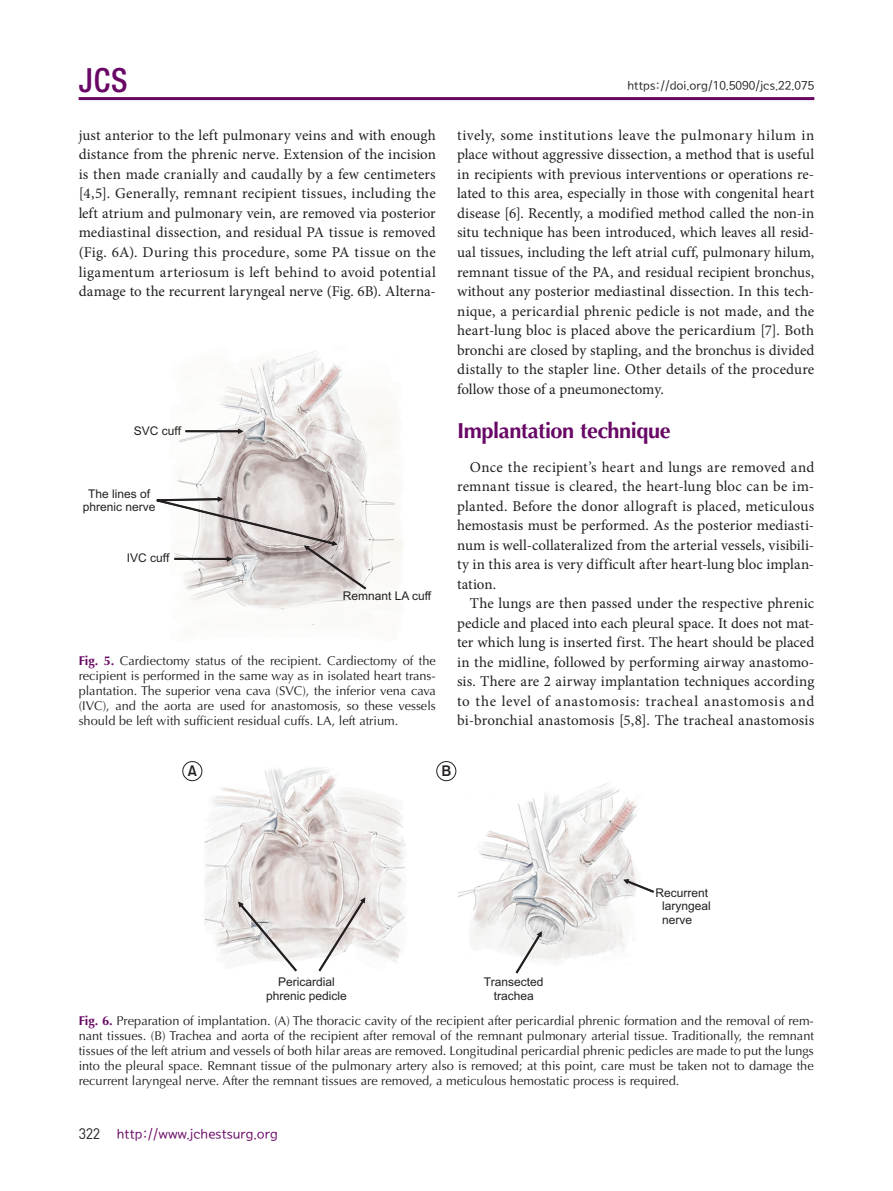
<style>
.page{position:relative;width:893px;height:1191px;background:#fff}
.page>*{position:absolute;margin:0;border:0;box-sizing:border-box;transform-origin:0 0}
.t1{font:500 condensed 33.3px "Helvetica Neue LT Std";color:#680765;scale:.95 1}
.t2{font:700 21.75px "Optima LT Std";letter-spacing:-.02em;color:#680765}
.t3{font:15px/19.5px "Minion Pro";letter-spacing:.005em;color:#231f20;text-align:justify}
.t4{font:15px "Dinreg";color:#231f20;scale:.95 1}
.t5{font:15px "Gothic 725 BT Bold A";color:#231f20}
.t6{font:13.5px "Seoul Namsan M";color:#680765}
.t7{font:12.75px/15px "Optima LT Std";color:#231f20;text-align:justify}
.t8{font:12px/13.4px "Arial";color:#231f20;text-align:center}
.t9{font:12px "Seoul Namsan M";color:#231f20}
.s1{font-weight:700;color:#680765}
</style>
<div class="page">
<hr style="left:79px;top:97px;width:735px;height:3px;background:#680765">
<img style="left:177px;top:351px;width:227px;height:274px">
<svg style="left:156px;top:496px;width:213px;height:95px"></svg>
<hr style="left:186px;top:430px;width:52px;height:2px;background:#231f20">
<svg style="left:238px;top:428px;width:6px;height:6px"></svg>
<img style="left:198px;top:761px;width:439px;height:202px">
<div style="left:183px;top:761px;width:19px;height:19px;background:#fff;border-radius:50%"></div>
<div style="left:183px;top:761px;width:19px;height:20px;border:1px solid #231f20;border-radius:50%"></div>
<div style="left:437px;top:761px;width:19px;height:19px;background:#fff;border-radius:50%"></div>
<div style="left:436px;top:761px;width:20px;height:20px;border:1px solid #231f20;border-radius:50%"></div>
<svg style="left:623px;top:879px;width:31px;height:15px"></svg>
<svg style="left:513px;top:931px;width:29px;height:43px"></svg>
<svg style="left:316px;top:897px;width:49px;height:75px"></svg>
<svg style="left:238px;top:901px;width:61px;height:71px"></svg>
<h1 class="t1" style="left:79px;top:60px;width:53px">JCS</h1>
<p class="t3" style="left:79px;top:125px;width:359px">just anterior to the left pulmonary veins and with enough distance from the phrenic nerve. Extension of the incision is then made cranially and caudally by a few centimeters [4,5]. Generally, remnant recipient tissues, including the left atrium and pulmonary vein, are removed via posterior mediastinal dissection, and residual PA tissue is removed (Fig. 6A). During this procedure, some PA tissue on the ligamentum arteriosum is left behind to avoid potential damage to the recurrent laryngeal nerve (Fig. 6B). Alterna-</p>
<p class="t3" style="left:457px;top:125px;width:359px">tively, some institutions leave the pulmonary hilum in place without aggressive dissection, a method that is useful in recipients with previous interventions or operations re&shy;lated to this area, especially in those with congenital heart disease [6]. Recently, a modified method called the non-in situ technique has been introduced, which leaves all resid&shy;ual tissues, including the left atrial cuff, pulmonary hilum, remnant tissue of the PA, and residual recipient bronchus, without any posterior mediastinal dissection. In this tech&shy;nique, a pericardial phrenic pedicle is not made, and the heart-lung bloc is placed above the pericardium [7]. Both bronchi are closed by stapling, and the bronchus is divided distally to the stapler line. Other details of the procedure follow those of a pneumonectomy.</p>
<h2 class="t2" style="left:457px;top:418px;width:215px">Implantation technique</h2>
<p class="t3" style="left:457px;top:457px;width:359px;text-indent:13px">Once the recipient’s heart and lungs are removed and remnant tissue is cleared, the heart-lung bloc can be im&shy;planted. Before the donor allograft is placed, meticulous hemostasis must be performed. As the posterior mediasti&shy;num is well-collateralized from the arterial vessels, visibili&shy;ty in this area is very difficult after heart-lung bloc implan&shy;tation.</p>
<p class="t3" style="left:457px;top:593px;width:359px;text-indent:13px">The lungs are then passed under the respective phrenic pedicle and placed into each pleural space. It does not mat&shy;ter which lung is inserted first. The heart should be placed in the midline, followed by performing airway anastomo&shy;sis. There are 2 airway implantation techniques according to the level of anastomosis: tracheal anastomosis and bi-bronchial anastomosis [5,8]. The tracheal anastomosis</p>
<p class="t9" style="left:627px;top:80px;width:188px">https://doi.org/10.5090/jcs.22.075</p>
<p class="t8" style="left:134px;top:425px;width:49px">SVC cuff</p>
<p class="t8" style="left:83px;top:488px;width:74px">The lines of phrenic nerve</p>
<p class="t8" style="left:127px;top:552px;width:44px">IVC cuff</p>
<p class="t8" style="left:343px;top:590px;width:90px">Remnant LA cuff</p>
<p class="t7" style="left:79px;top:653px;width:359px"><span class="s1">Fig. 5.</span> Cardiectomy status of the recipient. Cardiectomy of the recipient is performed in the same way as in isolated heart trans&shy;plantation. The superior vena cava (SVC), the inferior vena cava (IVC), and the aorta are used for anastomosis, so these vessels should be left with sufficient residual cuffs. LA, left atrium.</p>
<p class="t5" style="left:188px;top:762px;width:11px">A</p>
<p class="t5" style="left:441px;top:762px;width:11px">B</p>
<p class="t8" style="left:266px;top:976px;width:82px">Pericardial phrenic pedicle</p>
<p class="t8" style="left:484px;top:976px;width:61px">Transected trachea</p>
<p class="t8" style="left:662px;top:887px;width:50px;text-align:left;text-indent:-7px">Recurrent laryngeal nerve</p>
<p class="t7" style="left:79px;top:1013px;width:737px"><span class="s1">Fig. 6.</span> Preparation of implantation. (A) The thoracic cavity of the recipient after pericardial phrenic formation and the removal of rem&shy;nant tissues. (B) Trachea and aorta of the recipient after removal of the remnant pulmonary arterial tissue. Traditionally, the remnant tissues of the left atrium and vessels of both hilar areas are removed. Longitudinal pericardial phrenic pedicles are made to put the lungs into the pleural space. Remnant tissue of the pulmonary artery also is removed; at this point, care must be taken not to damage the recurrent laryngeal nerve. After the remnant tissues are removed, a meticulous hemostatic process is required.</p>
<p class="t4" style="left:79px;top:1124px;width:24px">322</p>
<p class="t6" style="left:117px;top:1126px;width:162px">http://www.jchestsurg.org</p>
</div>
